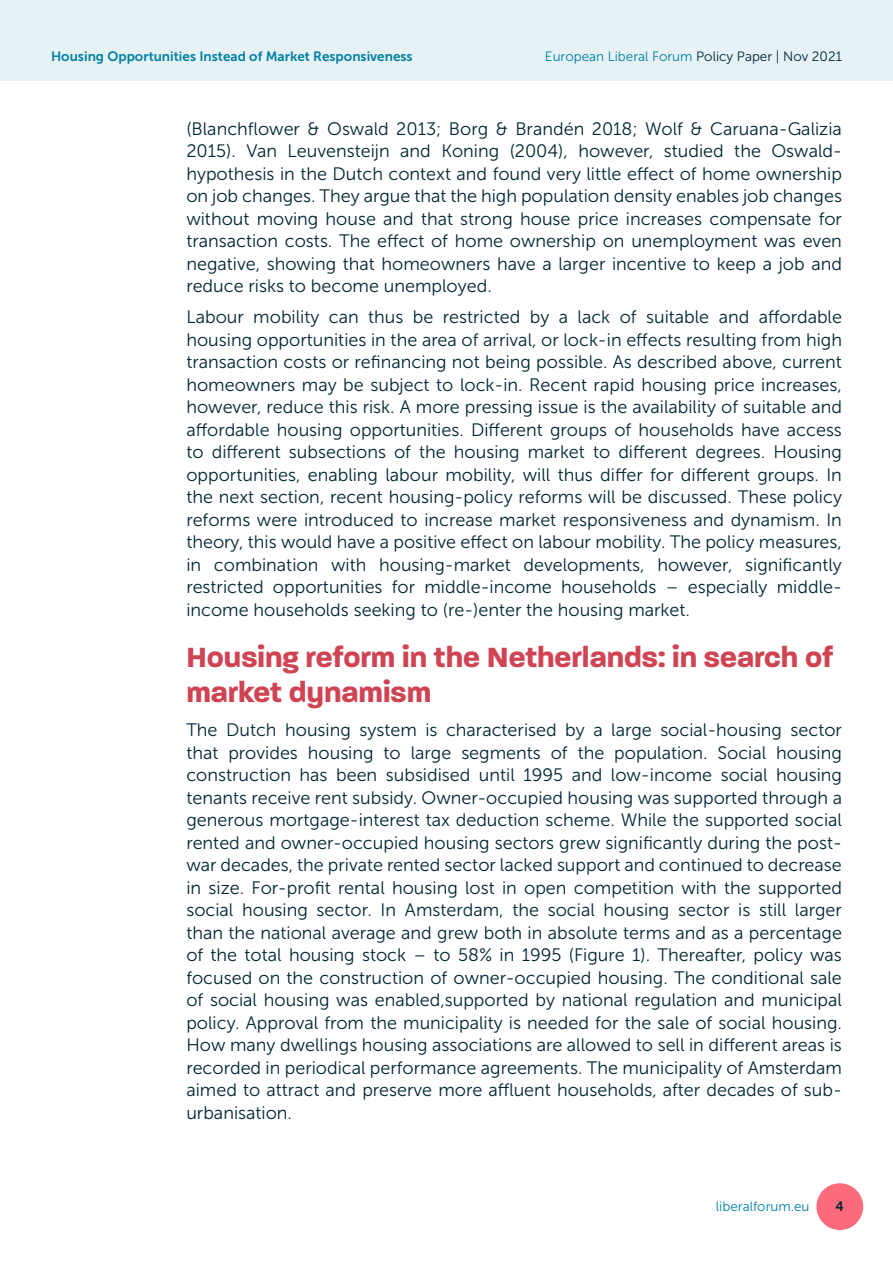
<style>
.page{position:relative;width:893px;height:1263px;background:#fff}
.page>*{position:absolute;margin:0;border:0;box-sizing:border-box;transform-origin:0 0}
.Subheading_1{font:700 30px/34.5px "Paralucent";color:#d04353}
.Body_Copy{font:18px/22.5px "Museo Sans 300";color:#002633;text-align:justify}
.t1{font:13.5px "Museo Sans 300";color:#007fa3}
.t2{font:13.5px "Museo Sans 700";color:#007fa3}
.t3{font:13.5px "Museo Sans 700";color:#002633}
.s1{color:#002633}
</style>
<div class="page">
<div style="left:0;top:0;width:893px;height:81px;background:#e6f2f6"></div>
<div style="left:816px;top:1183px;width:47px;height:47px;background:#fc6b7b;border-radius:50%"></div>
<p class="t2" style="left:51px;top:49px;width:363px">Housing Opportunities Instead of Market Responsiveness</p>
<p class="t1" style="left:545px;top:49px;width:298px">European Liberal Forum <span class="s1">Policy Paper | Nov 2021</span></p>
<p class="Body_Copy" style="left:186px;top:117px;width:657px">(Blanchflower &amp; Oswald 2013; Borg &amp; Brandén 2018; Wolf &amp; Caruana-Galizia 2015). Van Leuvensteijn and Koning (2004), however, studied the Oswald&shy;hypothesis in the Dutch context and found very little effect of home ownership on job changes. They argue that the high population density enables job changes without moving house and that strong house price increases compensate for transaction costs. The effect of home ownership on unemployment was even negative, showing that homeowners have a larger incentive to keep a job and reduce risks to become unemployed.</p>
<p class="Body_Copy" style="left:186px;top:306px;width:657px">Labour mobility can thus be restricted by a lack of suitable and affordable housing opportunities in the area of arrival, or lock-in effects resulting from high transaction costs or refinancing not being possible. As described above, current homeowners may be subject to lock-in. Recent rapid housing price increases, however, reduce this risk. A more pressing issue is the availability of suitable and affordable housing opportunities. Different groups of households have access to different subsections of the housing market to different degrees. Housing opportunities, enabling labour mobility, will thus differ for different groups. In the next section, recent housing-policy reforms will be discussed. These policy reforms were introduced to increase market responsiveness and dynamism. In theory, this would have a positive effect on labour mobility. The policy measures, in combination with housing-market developments, however, significantly restricted opportunities for middle-income households – especially middle&shy;income households seeking to (re-)enter the housing market.</p>
<p class="Subheading_1" style="left:186px;top:640px;width:649px">Housing reform in the Netherlands: in search of market dynamism</p>
<p class="Body_Copy" style="left:186px;top:719px;width:657px">The Dutch housing system is characterised by a large social-housing sector that provides housing to large segments of the population. Social housing construction has been subsidised until 1995 and low-income social housing tenants receive rent subsidy. Owner-occupied housing was supported through a generous mortgage-interest tax deduction scheme. While the supported social rented and owner-occupied housing sectors grew significantly during the post&shy;war decades, the private rented sector lacked support and continued to decrease in size. For-profit rental housing lost in open competition with the supported social housing sector. In Amsterdam, the social housing sector is still larger than the national average and grew both in absolute terms and as a percentage of the total housing stock – to 58% in 1995 (Figure 1). Thereafter, policy was focused on the construction of owner-occupied housing. The conditional sale of social housing was enabled,supported by national regulation and municipal policy. Approval from the municipality is needed for the sale of social housing.<br>How many dwellings housing associations are allowed to sell in different areas is recorded in periodical performance agreements. The municipality of Amsterdam aimed to attract and preserve more affluent households, after decades of sub&shy;urbanisation.</p>
<p class="t1" style="left:716px;top:1199px;width:95px">liberalforum.eu</p>
<p class="t3" style="left:836px;top:1199px;width:10px">4</p>
</div>
